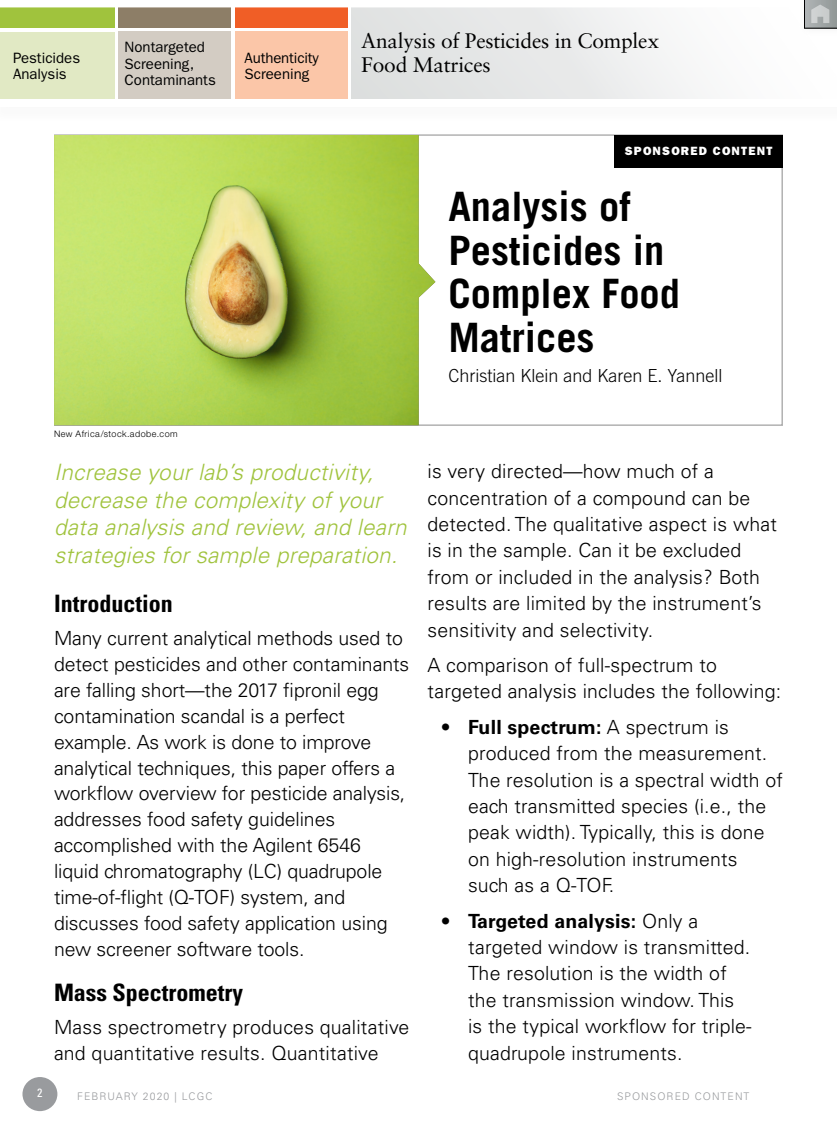
<style>
.page{position:relative;width:837px;height:1134px;background:#fff}
.page>*{position:absolute;margin:0;border:0;box-sizing:border-box;transform-origin:0 0}
.t1{font:700 40.5px/43.5px "Trade Gothic LT Std";color:#000}
.t2{font:700 condensed 24px "Univers LT Std";color:#000}
.t3{font:italic 300 22.5px/27.5px "Univers LT Std";letter-spacing:.01em;color:#a0c33d}
.t4{font:21px/24px "Sabon LT Std";letter-spacing:-.01em;color:#000}
.t5{font:300 19.5px/26.4px "Univers LT Std";letter-spacing:.01em;color:#000}
.t6{font:300 18px "Trade Gothic LT Std";color:#000}
.t7{font:15px/16.5px "ITC Franklin Gothic Std";color:#000}
.t8{font:12px "ITC Franklin Gothic Std Hvy";letter-spacing:.1em;color:#fff}
.t9{font:condensed 12px "Univers LT Std";color:#fff}
.t10{font:300 10.5px "Univers LT Std";letter-spacing:.1em;color:#999b9e}
.t11{font:300 9px "Helvetica Neue LT Std";letter-spacing:.055em;color:#000}
.s1{font-weight:700}
</style>
<div class="page">
<svg style="left:0;top:7px;width:352px;height:92px"></svg>
<div style="left:0;top:7px;width:115px;height:20px;background:#a0c33d"></div>
<div style="left:119px;top:7px;width:112px;height:20px;background:#8d7e67"></div>
<div style="left:235px;top:7px;width:112px;height:20px;background:#f05e26"></div>
<div style="left:0;top:33px;width:115px;height:67px;background:#e1e9c4"></div>
<div style="left:119px;top:32px;width:112px;height:67px;background:#d3ccc3"></div>
<div style="left:235px;top:32px;width:112px;height:67px;background:#fbc6a8"></div>
<div style="left:352px;top:7px;width:485px;height:92px;background:linear-gradient(to right,#dbdedd,#fff)"></div>
<div style="left:21px;top:1075px;width:38px;height:38px;background:#999b9e;border-radius:50%"></div>
<div style="left:19px;top:1073px;width:42px;height:42px;border:4px solid #fff;border-radius:50%"></div>
<div style="left:0;top:99px;width:837px;height:7px;background:#fff"></div>
<div style="left:797px;top:0;width:40px;height:39px;background:#fefefe"></div>
<svg style="left:804px;top:0;width:33px;height:29px"></svg>
<div style="left:614px;top:135px;width:169px;height:33px;background:#000"></div>
<img style="left:54px;top:135px;width:381px;height:290px">
<p class="t7" style="left:13px;top:50px;width:69px">Pesticides<br>Analysis</p>
<p class="t7" style="left:125px;top:39px;width:93px">Nontargeted<br>Screening,<br>Contaminants</p>
<p class="t7" style="left:245px;top:50px;width:76px">Authenticity<br>Screening</p>
<p class="t11" style="left:54px;top:428px;width:125px">New Africa/stock.adobe.com</p>
<p class="t4" style="left:361px;top:29px;width:299px">Analysis of Pesticides in Complex<br>Food Matrices</p>
<p class="t8" style="left:625px;top:144px;width:149px">SPONSORED CONTENT</p>
<h1 class="t1" style="left:448px;top:185px;width:233px">Analysis of<br>Pesticides in<br>Complex Food<br>Matrices</h1>
<p class="t6" style="left:448px;top:365px;width:276px">Christian Klein and Karen E. Yannell</p>
<p class="t9" style="left:37px;top:1085px;width:7px">2</p>
<p class="t3" style="left:54px;top:459px;width:354px">Increase your lab’s productivity, decrease the complexity of your data analysis and review, and learn strategies for sample preparation.</p>
<p class="t2" style="left:54px;top:589px;width:120px">Introduction</p>
<p class="t5" style="left:54px;top:625px;width:357px;line-height:26px">Many current analytical methods used to detect pesticides and other contaminants are falling short—the 2017 fipronil egg contamination scandal is a perfect example. As work is done to improve analytical techniques, this paper offers a workflow overview for pesticide analysis, addresses food safety guidelines accomplished with the Agilent 6546 liquid chromatography (LC) quadrupole time-of-flight (Q-TOF) system, and discusses food safety application using new screener software tools.</p>
<p class="t2" style="left:54px;top:978px;width:191px">Mass Spectrometry</p>
<p class="t5" style="left:54px;top:1014px;width:357px;line-height:26px">Mass spectrometry produces qualitative and quantitative results. Quantitative</p>
<p class="t5" style="left:428px;top:458px;width:351px">is very directed—how much of a concentration of a compound can be detected. The qualitative aspect is what is in the sample. Can it be excluded from or included in the analysis? Both results are limited by the instrument’s sensitivity and selectivity.</p>
<p class="t5" style="left:428px;top:652px;width:355px">A comparison of full-spectrum to targeted analysis includes the following:</p>
<p class="t5" style="left:468px;top:714px;width:316px;text-indent:-27px">• <span class="s1">Full spectrum:</span> A spectrum is produced from the measurement.<br>The resolution is a spectral width of each transmitted species (i.e., the peak width). Typically, this is done on high-resolution instruments such as a Q-TOF.</p>
<p class="t5" style="left:468px;top:908px;width:285px;text-indent:-27px">• <span class="s1">Targeted analysis:</span> Only a targeted window is transmitted.<br>The resolution is the width of the transmission window. This is the typical workflow for triple&shy;quadrupole instruments.</p>
<p class="t10" style="left:77px;top:1090px;width:137px">FEBRUARY 2020 | LCGC</p>
<p class="t10" style="left:617px;top:1090px;width:134px">SPONSORED CONTENT</p>
</div>
